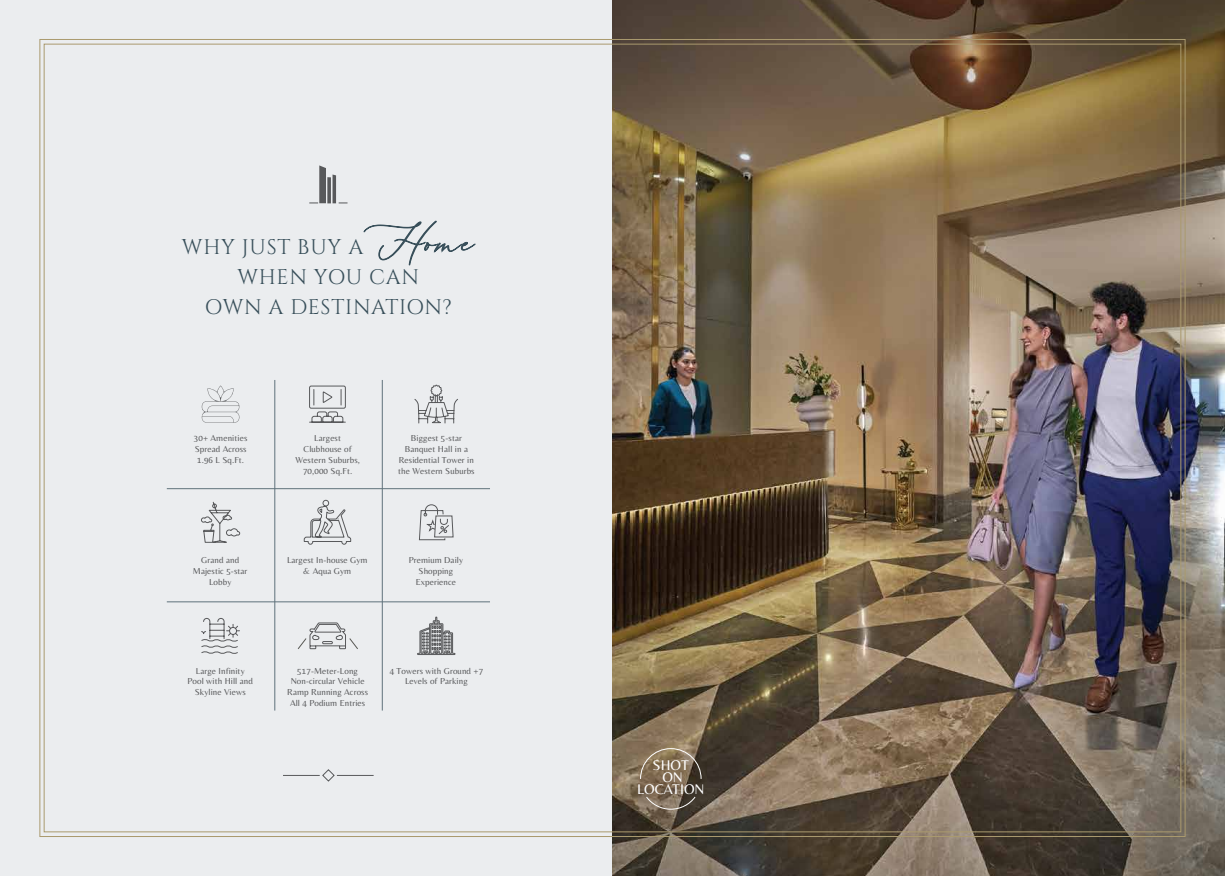
<style>
.page{position:relative;width:1225px;height:876px;background:#fff}
.page>*{position:absolute;margin:0;border:0;box-sizing:border-box;transform-origin:0 0}
.t1{font:21px/30px "Cinzel";letter-spacing:.035em;color:#384f5a;text-align:center}
.t2{font:14.6px/11.8px "Belleza";color:#fff;text-align:center}
.t3{font:9px/10.8px "Belleza";letter-spacing:.01em;color:#58595b;text-align:center}
.s1{font-family:"Aerotis";font-size:36px}
</style>
<div class="page">
<div style="left:0;top:0;width:612px;height:876px;background:#ebedef"></div>
<hr style="left:337px;top:775px;width:36px;height:1px;background:#58595b">
<hr style="left:283px;top:775px;width:37px;height:1px;background:#58595b">
<svg style="left:322px;top:769px;width:13px;height:13px"></svg>
<svg style="left:327px;top:177px;width:4px;height:26px"></svg>
<svg style="left:309px;top:165px;width:17px;height:39px"></svg>
<svg style="left:332px;top:174px;width:15px;height:30px"></svg>
<svg style="left:364px;top:221px;width:111px;height:44px"></svg>
<svg style="left:417px;top:617px;width:38px;height:38px"></svg>
<hr style="left:167px;top:602px;width:323px;height:1px;background:#5f727b">
<hr style="left:167px;top:488px;width:323px;height:1px;background:#5f727b">
<hr style="left:274px;top:380px;width:1px;height:330px;background:#5f727b">
<hr style="left:382px;top:380px;width:1px;height:330px;background:#5f727b">
<svg style="left:297px;top:622px;width:61px;height:28px"></svg>
<svg style="left:414px;top:384px;width:44px;height:40px"></svg>
<svg style="left:309px;top:386px;width:37px;height:37px"></svg>
<svg style="left:202px;top:386px;width:37px;height:37px"></svg>
<svg style="left:201px;top:502px;width:39px;height:41px"></svg>
<svg style="left:304px;top:500px;width:47px;height:45px"></svg>
<svg style="left:419px;top:504px;width:34px;height:36px"></svg>
<svg style="left:201px;top:618px;width:39px;height:36px"></svg>
<img style="left:612px;top:0;width:613px;height:876px">
<svg style="left:645px;top:796px;width:51px;height:14px"></svg>
<svg style="left:639px;top:748px;width:63px;height:32px;background:#837159"></svg>
<h1 class="t1" style="left:182px;top:233px;width:294px">WHY JUST BUY A<span class="s1">Home<br></span>WHEN YOU CAN<br>OWN A DESTINATION?</h1>
<p class="t3" style="left:194px;top:433px;width:55px;text-align:justify">30+ Amenities Spread Across 1.96 L Sq.Ft.</p>
<p class="t3" style="left:295px;top:433px;width:66px">Largest<br>Clubhouse of<br>Western Suburbs,<br>70,000 Sq.Ft.</p>
<p class="t3" style="left:398px;top:433px;width:78px">Biggest 5-star<br>Banquet Hall in a<br>Residential Tower in the Western Suburbs</p>
<p class="t3" style="left:193px;top:555px;width:56px">Grand and<br>Majestic 5-star<br>Lobby</p>
<p class="t3" style="left:287px;top:555px;width:82px">Largest In-house Gym &amp; Aqua Gym</p>
<p class="t3" style="left:409px;top:555px;width:56px">Premium Daily<br>Shopping<br>Experience</p>
<p class="t3" style="left:187px;top:665px;width:67px">Large Infinity<br>Pool with Hill and<br>Skyline Views</p>
<p class="t3" style="left:287px;top:665px;width:82px">517-Meter-Long<br>Non-circular Vehicle<br>Ramp Running Across<br>All 4 Podium Entries</p>
<p class="t3" style="left:390px;top:665px;width:95px">4 Towers with Ground +7<br>Levels of Parking</p>
<h2 class="t2" style="left:637px;top:759px;width:69px">SHOT<br>ON<br>LOCATION</h2>
</div>
